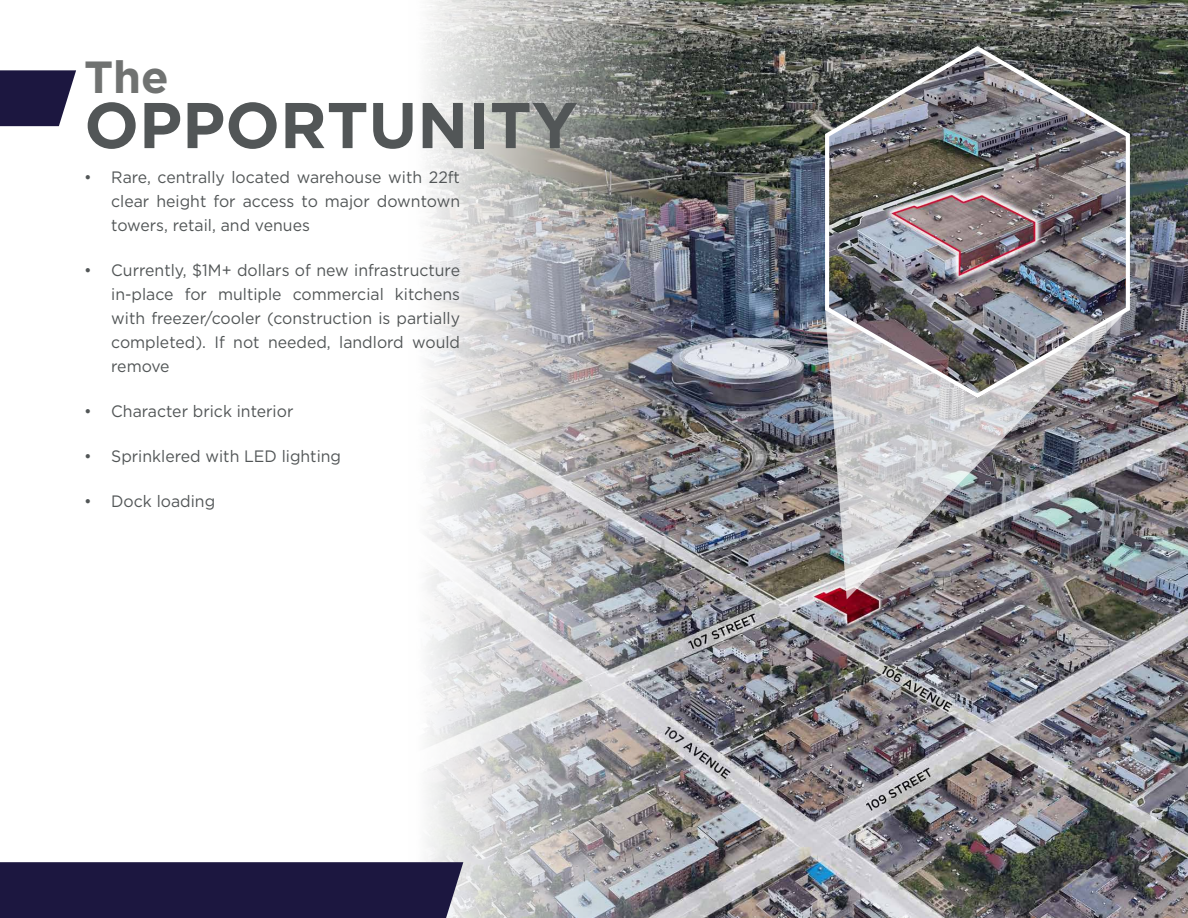
<style>
.page{position:relative;width:1188px;height:918px;background:#fff}
.page>*{position:absolute;margin:0;border:0;box-sizing:border-box;transform-origin:0 0}
.t1{font:700 64.5px "Gotham";color:#525657}
.t2{font:700 45px "Gotham";color:#707271}
.t3{font:16.5px/24px "Gotham";color:#525657;text-align:justify;scale:.96 1}
</style>
<div class="page">
<img style="left:426px;top:0;width:762px;height:918px">
<svg style="left:0;top:70px;width:76px;height:56px;background:#363256"></svg>
<div style="left:0;top:862px;width:463px;height:56px;background:#1c1740"></div>
<img style="left:823px;top:44px;width:310px;height:356px">
<img style="left:825px;top:308px;width:305px;height:291px">
<p class="t2" style="left:84px;top:47px;width:86px">The</p>
<p class="t1" style="left:84px;top:83px;width:495px">OPPORTUNITY</p>
<p class="t3" style="left:111px;top:165px;width:365px;text-indent:-27px">• Rare, centrally located warehouse with 22ft clear height for access to major downtown towers, retail, and venues</p>
<p class="t3" style="left:111px;top:258px;width:365px;text-indent:-27px">• Currently, $1M+ dollars of new infrastructure in-place for multiple commercial kitchens with freezer/cooler (construction is partially completed). If not needed, landlord would remove</p>
<p class="t3" style="left:84px;top:399px;width:219px">• Character brick interior</p>
<p class="t3" style="left:84px;top:444px;width:269px">• Sprinklered with LED lighting</p>
<p class="t3" style="left:84px;top:489px;width:138px">• Dock loading</p>
</div>
